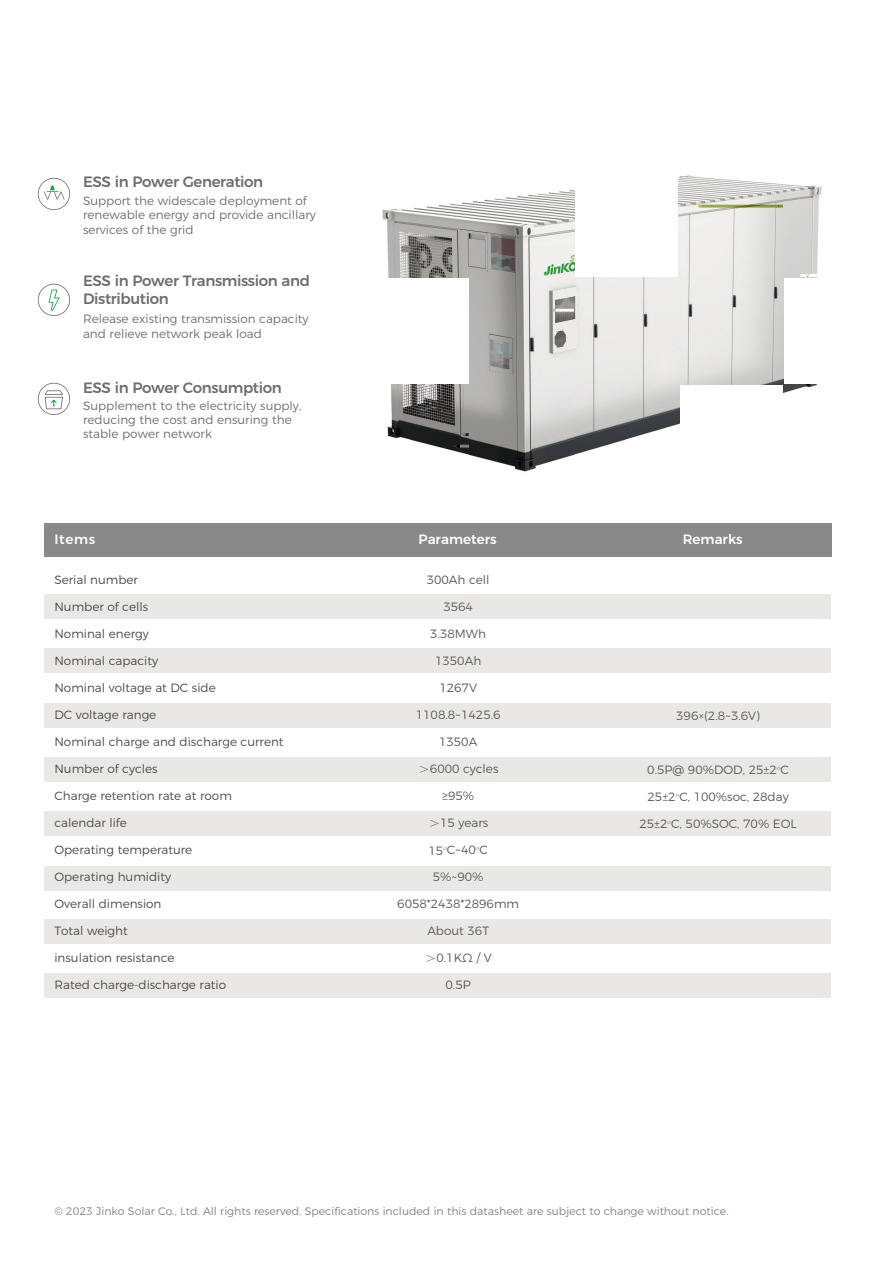
<style>
.page{position:relative;width:893px;height:1263px;background:#fff}
.page>*{position:absolute;margin:0;border:0;box-sizing:border-box;transform-origin:0 0}
.t1{font:500 15px/18px "Montserrat";letter-spacing:-.025em;color:#6d6e70}
.t2{font:500 13.5px "Montserrat";color:#fff}
.t3{font:300 12px "Montserrat";color:#4c4948}
.t4{font:300 12px/14.4px "Montserrat";color:#6d6e70}
.t5{font:300 12px "Montserrat";color:#595757}
.t6{font:300 10.95px "Montserrat";color:#81838b}
.s1{font-family:"Adobe Song Std Light GBK EUC H";font-weight:400}
</style>
<div class="page">
<img style="left:382px;top:175px;width:450px;height:370px">
<div style="left:44px;top:523px;width:787px;height:33px;background:#898989"></div>
<div style="left:44px;top:594px;width:786px;height:24px;background:#e9e8e7"></div>
<div style="left:44px;top:648px;width:786px;height:24px;background:#e9e8e7"></div>
<div style="left:44px;top:703px;width:786px;height:24px;background:#e9e8e7"></div>
<div style="left:44px;top:757px;width:786px;height:24px;background:#e9e8e7"></div>
<div style="left:44px;top:811px;width:786px;height:24px;background:#e9e8e7"></div>
<div style="left:44px;top:866px;width:786px;height:24px;background:#e9e8e7"></div>
<div style="left:44px;top:919px;width:786px;height:24px;background:#e9e8e7"></div>
<div style="left:44px;top:973px;width:786px;height:24px;background:#e9e8e7"></div>
<svg style="left:38px;top:178px;width:32px;height:32px"></svg>
<svg style="left:38px;top:284px;width:32px;height:32px"></svg>
<svg style="left:38px;top:383px;width:32px;height:32px"></svg>
<p class="t1" style="left:83px;top:171px;width:182px">ESS in Power Generation</p>
<p class="t4" style="left:83px;top:193px;width:234px">Support the widescale deployment of renewable energy and provide ancillary services of the grid</p>
<p class="t1" style="left:83px;top:271px;width:228px">ESS in Power Transmission and<br>Distribution</p>
<p class="t4" style="left:83px;top:311px;width:227px">Release existing transmission capacity and relieve network peak load</p>
<p class="t1" style="left:83px;top:377px;width:200px">ESS in Power Consumption</p>
<p class="t4" style="left:83px;top:397px;width:220px">Supplement to the electricity supply, reducing the cost and ensuring the stable power network</p>
<p class="t2" style="left:54px;top:528px;width:42px">Items</p>
<p class="t2" style="left:419px;top:528px;width:80px">Parameters</p>
<p class="t2" style="left:683px;top:528px;width:61px">Remarks</p>
<p class="t3" style="left:54px;top:571px;width:85px">Serial number</p>
<p class="t3" style="left:54px;top:598px;width:95px">Number of cells</p>
<p class="t3" style="left:54px;top:625px;width:96px">Nominal energy</p>
<p class="t3" style="left:54px;top:652px;width:105px">Nominal capacity</p>
<p class="t3" style="left:54px;top:679px;width:163px">Nominal voltage at DC side</p>
<p class="t3" style="left:54px;top:706px;width:103px">DC voltage range</p>
<p class="t3" style="left:54px;top:733px;width:231px">Nominal charge and discharge current</p>
<p class="t3" style="left:54px;top:760px;width:105px">Number of cycles</p>
<p class="t3" style="left:54px;top:787px;width:179px">Charge retention rate at room</p>
<p class="t3" style="left:54px;top:814px;width:74px">calendar life</p>
<p class="t3" style="left:54px;top:841px;width:139px">Operating temperature</p>
<p class="t3" style="left:54px;top:868px;width:118px">Operating humidity</p>
<p class="t3" style="left:54px;top:895px;width:109px">Overall dimension</p>
<p class="t3" style="left:54px;top:922px;width:75px">Total weight</p>
<p class="t3" style="left:54px;top:949px;width:121px">insulation resistance</p>
<p class="t3" style="left:54px;top:976px;width:173px">Rated charge-discharge ratio</p>
<p class="t5" style="left:427px;top:571px;width:64px">300Ah cell</p>
<p class="t5" style="left:443px;top:598px;width:31px">3564</p>
<p class="t5" style="left:430px;top:625px;width:57px">3.38MWh</p>
<p class="t5" style="left:435px;top:652px;width:48px">1350Ah</p>
<p class="t5" style="left:439px;top:679px;width:39px">1267V</p>
<p class="t5" style="left:416px;top:706px;width:86px">1108.8~1425.6</p>
<p class="t5" style="left:439px;top:733px;width:40px">1350A</p>
<p class="t5" style="left:418px;top:760px;width:82px"><span class="s1">＞</span>6000 cycles</p>
<p class="t5" style="left:442px;top:787px;width:34px">≥95%</p>
<p class="t5" style="left:428px;top:814px;width:62px"><span class="s1">＞</span>15 years</p>
<p class="t5" style="left:428px;top:841px;width:61px">15<sup>o</sup>C~40<sup>o</sup>C</p>
<p class="t5" style="left:433px;top:868px;width:52px">5%~90%</p>
<p class="t5" style="left:397px;top:895px;width:123px">6058*2438*2896mm</p>
<p class="t5" style="left:427px;top:922px;width:63px">About 36T</p>
<p class="t5" style="left:424px;top:949px;width:69px"><span class="s1">＞</span>0.1KΩ / V</p>
<p class="t5" style="left:446px;top:976px;width:27px">0.5P</p>
<p class="t5" style="left:676px;top:706px;width:85px">396×(2.8~3.6V)</p>
<p class="t5" style="left:647px;top:760px;width:143px">0.5P@ 90%DOD, 25±2<sup>o</sup>C</p>
<p class="t5" style="left:647px;top:787px;width:143px">25±2<sup>o</sup>C, 100%soc, 28day</p>
<p class="t5" style="left:639px;top:814px;width:159px">25±2<sup>o</sup>C, 50%SOC, 70% EOL</p>
<p class="t6" style="left:54px;top:1202px;width:676px">© 2023 Jinko Solar Co., Ltd. All rights reserved. Specifications included in this datasheet are subject to change without notice.</p>
</div>
